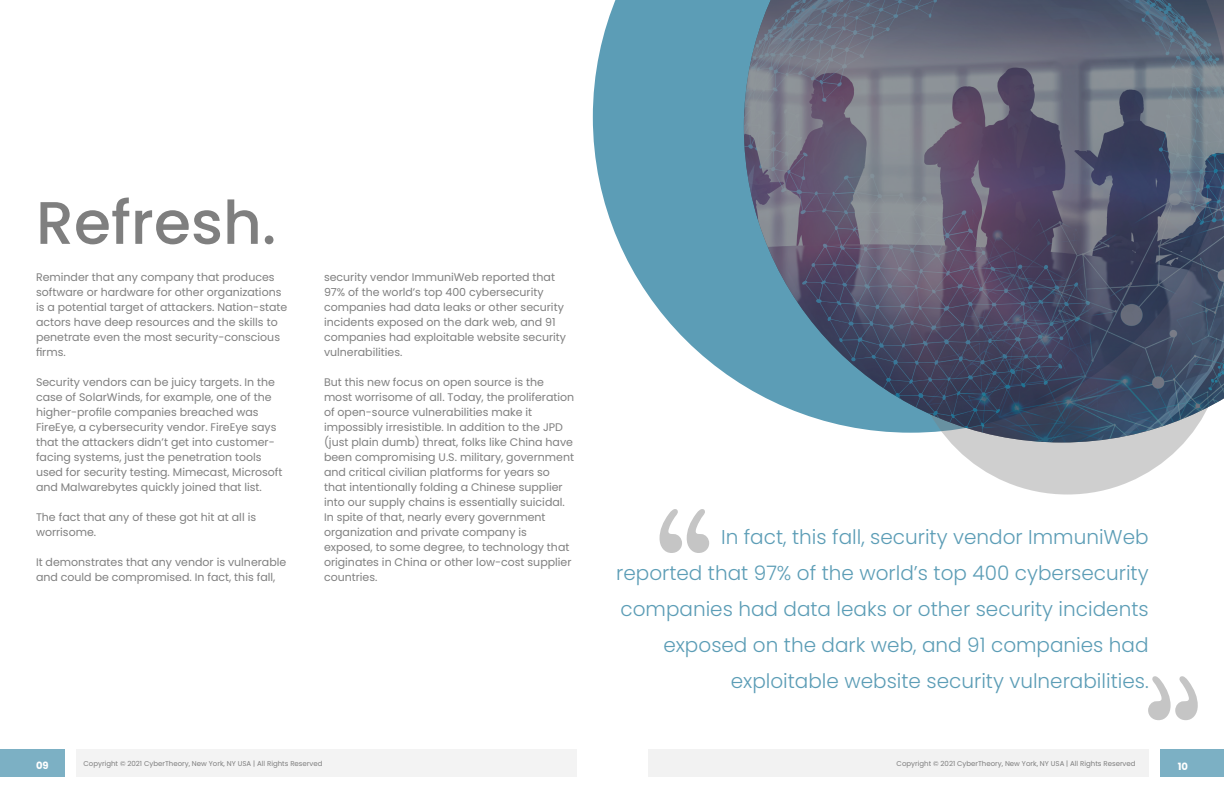
<style>
.page{position:relative;width:1224px;height:792px;background:#fff}
.page>*{position:absolute;margin:0;border:0;box-sizing:border-box;transform-origin:0 0}
.t1{font:150px "American Typewriter";color:#acacac}
.t2{font:500 60px "Poppins";color:#7f7f7f}
.t3{font:300 20px/36px "Poppins";color:#5c9db6;text-align:right}
.t4{font:11px/15px "Poppins";color:#7f7f7f}
.t5{font:700 10px "Poppins";color:#fff}
.t6{font:7px "Poppins";color:#7f7f7f}
</style>
<div class="page">
<svg style="left:593px;top:0;width:151px;height:386px;fill:#5c9db6"></svg>
<div style="left:76px;top:749px;width:501px;height:28px;background:#f3f3f3"></div>
<div style="left:0;top:749px;width:64px;height:28px;background:#7cb0c4"></div>
<div style="left:1160px;top:749px;width:64px;height:28px;background:#7cb0c4"></div>
<div style="left:648px;top:749px;width:500px;height:28px;background:#f2f2f2"></div>
<div style="left:911px;top:184px;width:313px;height:311px;background:#cfcfcf;border-radius:50%"></div>
<img style="left:744px;top:0;width:480px;height:442px">
<h2 class="t2" style="left:36px;top:188px;width:242px">Refresh.</h2>
<p class="t4" style="left:36px;top:270px;width:253px">Reminder that any company that produces software or hardware for other organizations is a potential target of attackers. Nation-state actors have deep resources and the skills to penetrate even the most security-conscious firms.</p>
<p class="t4" style="left:36px;top:375px;width:248px">Security vendors can be juicy targets. In the case of SolarWinds, for example, one of the higher-profile companies breached was FireEye, a cybersecurity vendor. FireEye says that the attackers didn’t get into customer&shy;facing systems, just the penetration tools used for security testing. Mimecast, Microsoft and Malwarebytes quickly joined that list.</p>
<p class="t4" style="left:36px;top:510px;width:222px">The fact that any of these got hit at all is worrisome.</p>
<p class="t4" style="left:36px;top:555px;width:252px">It demonstrates that any vendor is vulnerable and could be compromised. In fact, this fall,</p>
<p class="t4" style="left:324px;top:270px;width:244px">security vendor ImmuniWeb reported that 97% of the world’s top 400 cybersecurity companies had data leaks or other security incidents exposed on the dark web, and 91 companies had exploitable website security vulnerabilities.</p>
<p class="t4" style="left:324px;top:375px;width:252px">But this new focus on open source is the most worrisome of all. Today, the proliferation of open-source vulnerabilities make it impossibly irresistible. In addition to the JPD (just plain dumb) threat, folks like China have been compromising U.S. military, government and critical civilian platforms for years so that intentionally folding a Chinese supplier into our supply chains is essentially suicidal.<br>In spite of that, nearly every government organization and private company is exposed, to some degree, to technology that originates in China or other low-cost supplier countries.</p>
<h1 class="t1" style="left:651px;top:450px;width:67px">“</h1>
<p class="t3" style="left:616px;top:519px;width:534px">In fact, this fall, security vendor ImmuniWeb<br>reported that 97% of the world’s top 400 cybersecurity companies had data leaks or other security incidents exposed on the dark web, and 91 companies had exploitable website security vulnerabilities.</p>
<p class="t5" style="left:36px;top:760px;width:14px">09</p>
<p class="t6" style="left:84px;top:759px;width:241px">Copyright © 2021 CyberTheory, New York, NY USA | All Rights Reserved</p>
<p class="t6" style="left:897px;top:759px;width:241px">Copyright © 2021 CyberTheory, New York, NY USA | All Rights Reserved</p>
<p class="t5" style="left:1178px;top:761px;width:12px">10</p>
</div>
